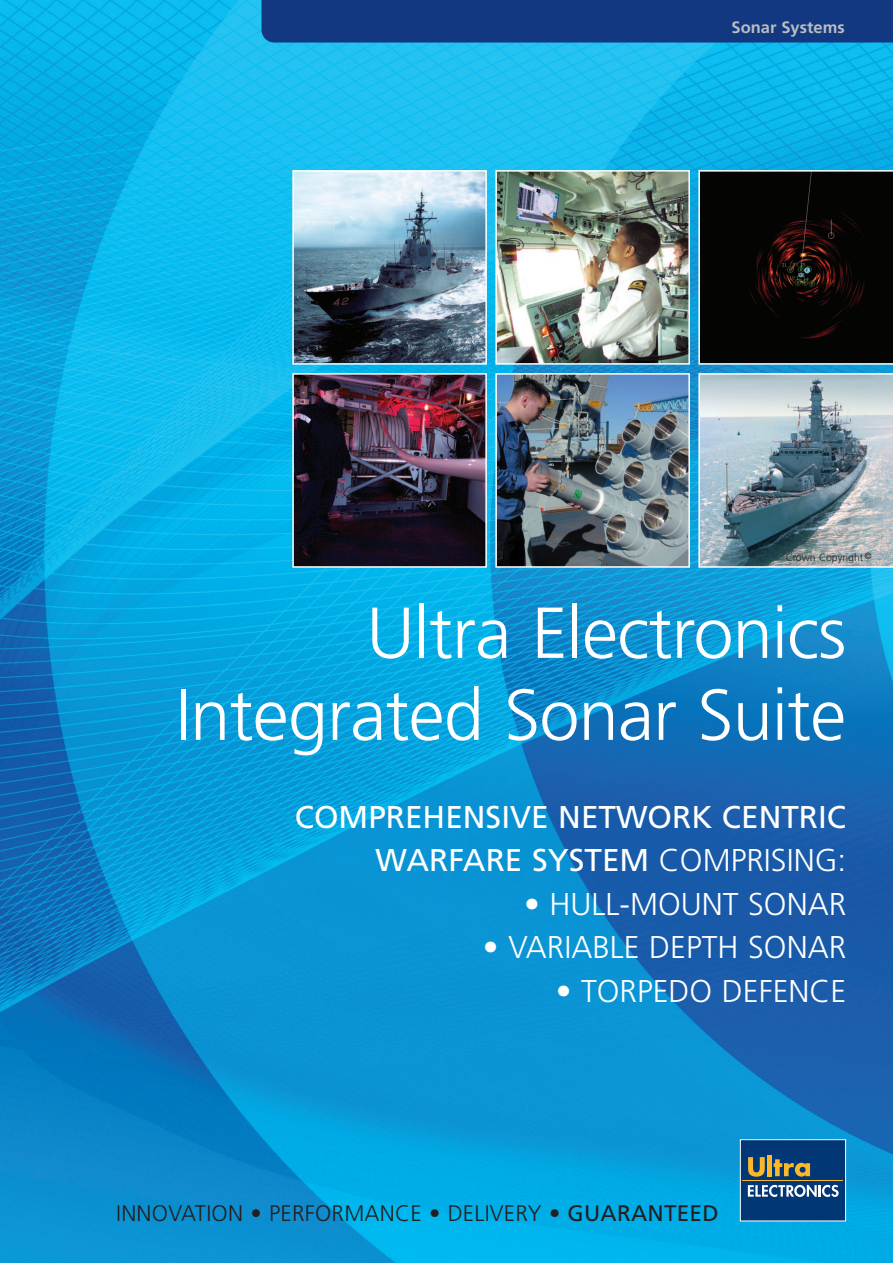
<style>
.page{position:relative;width:893px;height:1263px;background:#fff}
.page>*{position:absolute;margin:0;border:0;box-sizing:border-box;transform-origin:0 0}
.t1{font:300 72px/82.1px "Frutiger";letter-spacing:-.01em;color:#fff;text-align:right}
.t2{font:31.5px/43.5px "Frutiger";color:#fff;text-align:right}
.t3{font:300 31.5px "Frutiger";color:#fff}
.t4{font:300 22.5px "Frutiger";letter-spacing:.01em;color:#231f20}
.t5{font:700 16.5px "Frutiger";color:#bcbdc0}
.t6{font:300 10.5px "Frutiger";color:#231f20}
.s1{font-size:9px}
.s2{font-weight:300}
.s3{font-weight:400}
</style>
<div class="page">
<img style="left:0;top:0;width:893px;height:1263px">
<div style="left:740px;top:1140px;width:106px;height:81px;background:#013775"></div>
<div style="left:740px;top:1140px;width:106px;height:81px;border:1px solid #fff"></div>
<svg style="left:748px;top:1185px;width:91px;height:12px"></svg>
<svg style="left:748px;top:1157px;width:17px;height:20px"></svg>
<div style="left:767px;top:1155px;width:5px;height:21px;background:#fcb828"></div>
<svg style="left:774px;top:1159px;width:36px;height:17px"></svg>
<hr style="left:743px;top:1180px;width:100px;height:1px;background:#fcb828">
<img style="left:295px;top:173px;width:189px;height:189px">
<div style="left:292px;top:170px;width:195px;height:195px;border:2px solid #fff"></div>
<img style="left:498px;top:173px;width:189px;height:189px">
<div style="left:495px;top:170px;width:195px;height:195px;border:2px solid #fff"></div>
<svg style="left:698px;top:170px;width:195px;height:195px;background:#0f0d0c"></svg>
<img style="left:295px;top:376px;width:189px;height:189px">
<div style="left:292px;top:373px;width:195px;height:195px;border:2px solid #fff"></div>
<img style="left:498px;top:376px;width:189px;height:189px">
<div style="left:495px;top:373px;width:195px;height:195px;border:2px solid #fff"></div>
<img style="left:698px;top:373px;width:195px;height:195px">
<div style="left:261px;top:0;width:632px;height:43px;background:#113880"></div>
<p class="t5" style="left:731px;top:21px;width:115px">Sonar Systems</p>
<p class="t6" style="left:786px;top:553px;width:88px">Crown Copyright<span class="s1">©</span></p>
<h1 class="t1" style="left:175px;top:597px;width:673px">Ultra Electronics<br>Integrated Sonar Suite</h1>
<p class="t2" style="left:295px;top:797px;width:553px">COMPREHENSIVE NETWORK CENTRIC<br>WARFARE SYSTEM <span class="s2">COMPRISING:</span></p>
<p class="t3" style="left:524px;top:891px;width:324px">• HULL-MOUNT SONAR</p>
<p class="t3" style="left:483px;top:934px;width:365px">• VARIABLE DEPTH SONAR</p>
<p class="t3" style="left:556px;top:978px;width:292px">• TORPEDO DEFENCE</p>
<p class="t4" style="left:116px;top:1204px;width:604px">INNOVATION • PERFORMANCE • DELIVERY • <span class="s3">GUARANTEED</span></p>
</div>
